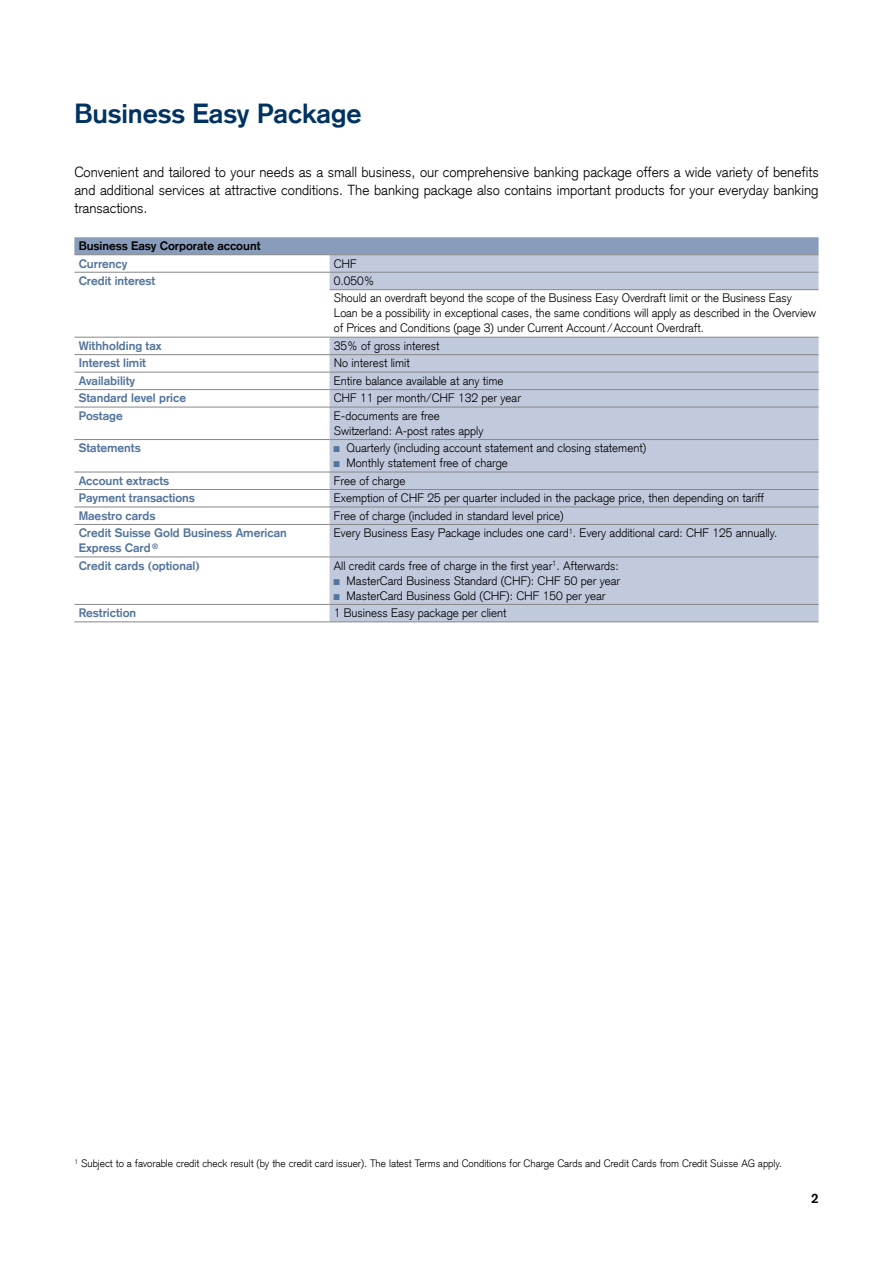
<style>
.page{position:relative;width:893px;height:1263px;background:#fff}
.page>*{position:absolute;margin:0;border:0;box-sizing:border-box;transform-origin:0 0}
._07_Headline{font:700 27px "Credit Suisse Type";color:#003361}
._10_Grundtext{font:300 14.25px/18px "Credit Suisse Type";color:#000;text-align:justify}
._06_Pagina_Bold_rech{font:700 13.5px "Credit Suisse Type";color:#000}
._14_Tabelle_Organigr{font:300 12px/15px "Credit Suisse Type";color:#000}
._14_Tabelle_Organigr-2{font:700 12px/15px "Credit Suisse Type";color:#53749c}
._14_Tabelle_Organigr-3{font:700 12px "Credit Suisse Type";color:#000}
._12_Fussnote{font:300 10.5px "Credit Suisse Type";color:#000}
</style>
<div class="page">
<div style="left:74px;top:237px;width:745px;height:17px;background:#899cbc"></div>
<svg style="left:330px;top:255px;width:489px;height:367px;background:#c8d0e0"></svg>
<hr style="left:74px;top:254px;width:256px;height:1px;background:#868786">
<hr style="left:330px;top:254px;width:489px;height:1px;background:#868786">
<hr style="left:74px;top:272px;width:256px;height:1px;background:#868786">
<hr style="left:330px;top:272px;width:489px;height:1px;background:#868786">
<hr style="left:330px;top:289px;width:489px;height:1px;background:#868786">
<hr style="left:330px;top:337px;width:489px;height:1px;background:#868786">
<hr style="left:74px;top:354px;width:256px;height:1px;background:#868786">
<hr style="left:330px;top:354px;width:489px;height:1px;background:#868786">
<hr style="left:74px;top:372px;width:256px;height:1px;background:#868786">
<hr style="left:330px;top:372px;width:489px;height:1px;background:#868786">
<hr style="left:74px;top:389px;width:256px;height:1px;background:#868786">
<hr style="left:330px;top:389px;width:489px;height:1px;background:#868786">
<hr style="left:74px;top:407px;width:256px;height:1px;background:#868786">
<hr style="left:330px;top:407px;width:489px;height:1px;background:#868786">
<hr style="left:74px;top:439px;width:256px;height:1px;background:#868786">
<hr style="left:330px;top:439px;width:489px;height:1px;background:#868786">
<hr style="left:74px;top:472px;width:256px;height:1px;background:#868786">
<hr style="left:330px;top:472px;width:489px;height:1px;background:#868786">
<hr style="left:74px;top:489px;width:256px;height:1px;background:#868786">
<hr style="left:330px;top:489px;width:489px;height:1px;background:#868786">
<hr style="left:74px;top:507px;width:256px;height:1px;background:#868786">
<hr style="left:330px;top:507px;width:489px;height:1px;background:#868786">
<hr style="left:74px;top:524px;width:256px;height:1px;background:#868786">
<hr style="left:330px;top:524px;width:489px;height:1px;background:#868786">
<hr style="left:74px;top:557px;width:256px;height:1px;background:#868786">
<hr style="left:330px;top:557px;width:489px;height:1px;background:#868786">
<hr style="left:74px;top:604px;width:256px;height:1px;background:#868786">
<hr style="left:330px;top:604px;width:489px;height:1px;background:#868786">
<hr style="left:74px;top:622px;width:256px;height:1px;background:#868786">
<hr style="left:330px;top:622px;width:489px;height:1px;background:#868786">
<hr style="left:74px;top:337px;width:256px;height:1px;background:#868786">
<svg style="left:334px;top:446px;width:6px;height:6px"></svg>
<svg style="left:334px;top:461px;width:6px;height:6px"></svg>
<svg style="left:334px;top:579px;width:6px;height:6px"></svg>
<svg style="left:334px;top:594px;width:6px;height:6px"></svg>
<p class="_07_Headline" style="left:74px;top:98px;width:289px">Business Easy Package</p>
<p class="_10_Grundtext" style="left:74px;top:163px;width:746px">Convenient and tailored to your needs as a small business, our comprehensive banking package offers a wide variety of benefits and additional services at attractive conditions. The banking package also contains important products for your everyday banking transactions.</p>
<p class="_14_Tabelle_Organigr-3" style="left:79px;top:239px;width:183px">Business Easy Corporate account</p>
<p class="_14_Tabelle_Organigr-2" style="left:79px;top:256px;width:50px">Currency</p>
<p class="_14_Tabelle_Organigr" style="left:334px;top:256px;width:25px">CHF</p>
<p class="_14_Tabelle_Organigr-2" style="left:79px;top:273px;width:78px">Credit interest</p>
<p class="_14_Tabelle_Organigr" style="left:334px;top:273px;width:42px">0.050%</p>
<p class="_14_Tabelle_Organigr" style="left:334px;top:291px;width:484px">Should an overdraft beyond the scope of the Business Easy Overdraft limit or the Business Easy<br>Loan be a possibility in exceptional cases, the same conditions will apply as described in the Overview of Prices and Conditions (page 3) under Current Account /Account Overdraft.</p>
<p class="_14_Tabelle_Organigr-2" style="left:79px;top:338px;width:84px">Withholding tax</p>
<p class="_14_Tabelle_Organigr" style="left:334px;top:338px;width:107px">35% of gross interest</p>
<p class="_14_Tabelle_Organigr-2" style="left:79px;top:356px;width:69px">Interest limit</p>
<p class="_14_Tabelle_Organigr" style="left:334px;top:356px;width:78px">No interest limit</p>
<p class="_14_Tabelle_Organigr-2" style="left:79px;top:373px;width:58px">Availability</p>
<p class="_14_Tabelle_Organigr" style="left:334px;top:373px;width:171px">Entire balance available at any time</p>
<p class="_14_Tabelle_Organigr-2" style="left:79px;top:391px;width:109px">Standard level price</p>
<p class="_14_Tabelle_Organigr" style="left:334px;top:391px;width:189px">CHF 11 per month/CHF 132 per year</p>
<p class="_14_Tabelle_Organigr-2" style="left:79px;top:408px;width:46px">Postage</p>
<p class="_14_Tabelle_Organigr" style="left:334px;top:408px;width:107px">E-documents are free</p>
<p class="_14_Tabelle_Organigr" style="left:334px;top:423px;width:151px">Switzerland: A-post rates apply</p>
<p class="_14_Tabelle_Organigr-2" style="left:79px;top:441px;width:64px">Statements</p>
<p class="_14_Tabelle_Organigr" style="left:347px;top:441px;width:301px">Quarterly (including account statement and closing statement)</p>
<p class="_14_Tabelle_Organigr" style="left:347px;top:456px;width:163px">Monthly statement free of charge</p>
<p class="_14_Tabelle_Organigr-2" style="left:79px;top:473px;width:92px">Account extracts</p>
<p class="_14_Tabelle_Organigr" style="left:334px;top:473px;width:73px">Free of charge</p>
<p class="_14_Tabelle_Organigr-2" style="left:79px;top:491px;width:118px">Payment transactions</p>
<p class="_14_Tabelle_Organigr" style="left:334px;top:491px;width:432px">Exemption of CHF 25 per quarter included in the package price, then depending on tariff</p>
<p class="_14_Tabelle_Organigr-2" style="left:79px;top:508px;width:78px">Maestro cards</p>
<p class="_14_Tabelle_Organigr" style="left:334px;top:508px;width:232px">Free of charge (included in standard level price)</p>
<p class="_14_Tabelle_Organigr-2" style="left:79px;top:526px;width:210px">Credit Suisse Gold Business American<br>Express Card <sup>®</sup></p>
<p class="_14_Tabelle_Organigr" style="left:334px;top:526px;width:445px">Every Business Easy Package includes one card<sup>1</sup>. Every additional card: CHF 125 annually.</p>
<p class="_14_Tabelle_Organigr-2" style="left:79px;top:558px;width:122px">Credit cards (optional)</p>
<p class="_14_Tabelle_Organigr" style="left:334px;top:558px;width:287px">All credit cards free of charge in the first year<sup>1</sup>. Afterwards:</p>
<p class="_14_Tabelle_Organigr" style="left:347px;top:573px;width:275px">MasterCard Business Standard (CHF): CHF 50 per year</p>
<p class="_14_Tabelle_Organigr" style="left:347px;top:588px;width:260px">MasterCard Business Gold (CHF): CHF 150 per year</p>
<p class="_14_Tabelle_Organigr-2" style="left:79px;top:605px;width:59px">Restriction</p>
<p class="_14_Tabelle_Organigr" style="left:334px;top:605px;width:174px">1 Business Easy package per client</p>
<p class="_12_Fussnote" style="left:74px;top:1157px;width:709px"><sup>1</sup> Subject to a favorable credit check result (by the credit card issuer). The latest Terms and Conditions for Charge Cards and Credit Cards from Credit Suisse AG apply.</p>
<p class="_06_Pagina_Bold_rech" style="left:811px;top:1191px;width:9px">2</p>
</div>
